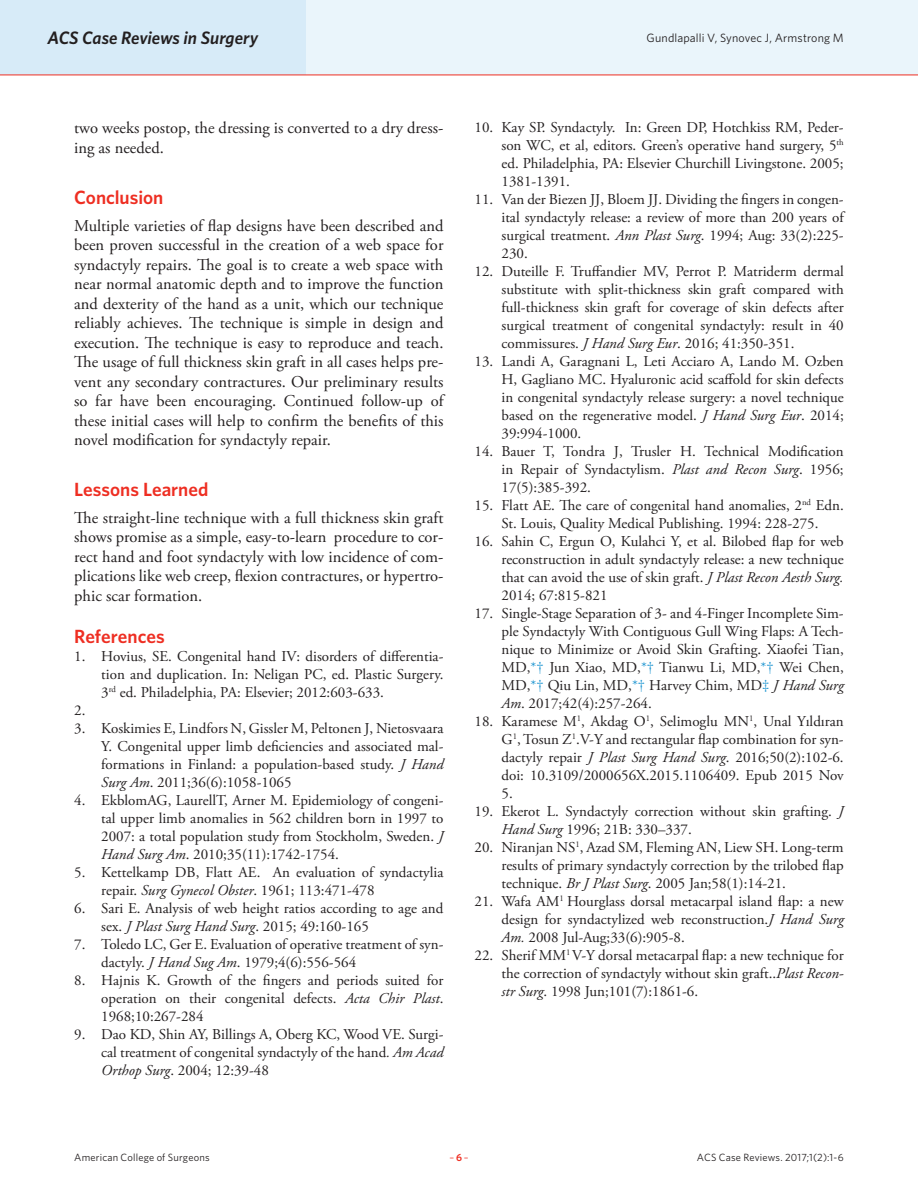
<style>
.page{position:relative;width:918px;height:1188px;background:#fff}
.page>*{position:absolute;margin:0;border:0;box-sizing:border-box;transform-origin:0 0}
.Article_Subhead{font:600 19.2px "Whitney";color:#ee2e22}
.Article_Body_no_inde{font:600 19.2px "Whitney";color:#ee2e22}
.t1{font:italic 600 18px "Whitney";letter-spacing:-.005em;color:#231f20}
.Article_Body_no_inde-2{font:16.5px/19.5px "Adobe Garamond Pro";color:#231f20;text-align:justify}
.t2{font:15px/18px "Adobe Garamond Pro";color:#231f20;text-align:justify}
.t3{font:12px "Whitney";letter-spacing:.015em;color:#231f20}
.t4{font:10.5px "Whitney";letter-spacing:.015em;color:#231f20}
.t5{font:10.5px "Whitney";color:#ee2e22}
.s1{font-style:italic}
.s2{color:#2197d2}
.s3{font-weight:600}
</style>
<div class="page">
<div style="left:0;top:0;width:918px;height:75px;background:#eaf5fb"></div>
<div style="left:0;top:0;width:306px;height:75px;background:#d7ebf8"></div>
<hr style="left:0;top:75px;width:918px;height:1px;background:#ee2e22">
<p class="t1" style="left:48px;top:27px;width:212px">ACS Case Reviews in Surgery</p>
<p class="t3" style="left:647px;top:30px;width:199px">Gundlapalli V, Synovec J, Armstrong M</p>
<p class="Article_Body_no_inde-2" style="left:74px;top:119px;width:371px">two weeks postop, the dressing is converted to a dry dress&shy;ing as needed.</p>
<p class="Article_Subhead" style="left:74px;top:185px;width:91px">Conclusion</p>
<p class="Article_Body_no_inde-2" style="left:74px;top:216px;width:371px">Multiple varieties of flap designs have been described and been proven successful in the creation of a web space for syndactyly repairs. The goal is to create a web space with near normal anatomic depth and to improve the function and dexterity of the hand as a unit, which our technique reliably achieves. The technique is simple in design and execution. The technique is easy to reproduce and teach.<br>The usage of full thickness skin graft in all cases helps pre&shy;vent any secondary contractures. Our preliminary results so far have been encouraging. Continued follow-up of these initial cases will help to confirm the benefits of this novel modification for syndactyly repair.</p>
<p class="Article_Subhead" style="left:74px;top:478px;width:136px">Lessons Learned</p>
<p class="Article_Body_no_inde-2" style="left:74px;top:509px;width:371px">The straight-line technique with a full thickness skin graft shows promise as a simple, easy-to-learn procedure to cor&shy;rect hand and foot syndactyly with low incidence of com&shy;plications like web creep, flexion contractures, or hypertro&shy;phic scar formation.</p>
<p class="Article_Body_no_inde" style="left:74px;top:625px;width:92px">References</p>
<p class="t2" style="left:101px;top:648px;width:344px;text-indent:-27px">1. Hovius, SE. Congenital hand IV: disorders of differentia&shy;tion and duplication. In: Neligan PC, ed. Plastic Surgery.<br>3<sup>rd</sup> ed. Philadelphia, PA: Elsevier; 2012:603-633.</p>
<p class="t2" style="left:74px;top:702px;width:13px">2.</p>
<p class="t2" style="left:101px;top:720px;width:344px;text-indent:-27px">3. Koskimies E, Lindfors N, Gissler M, Peltonen J, Nietosvaara Y. Congenital upper limb deficiencies and associated mal&shy;formations in Finland: a population-based study. <span class="s1">J Hand Surg Am</span>. 2011;36(6):1058-1065</p>
<p class="t2" style="left:101px;top:792px;width:344px;text-indent:-27px">4. EkblomAG, LaurellT, Arner M. Epidemiology of congeni&shy;tal upper limb anomalies in 562 children born in 1997 to 2007: a total population study from Stockholm, Sweden. <span class="s1">J Hand Surg Am</span>. 2010;35(11):1742-1754.</p>
<p class="t2" style="left:101px;top:864px;width:344px;text-indent:-27px">5. Kettelkamp DB, Flatt AE. An evaluation of syndactylia repair. <span class="s1">Surg Gynecol Obster</span>. 1961; 113:471-478</p>
<p class="t2" style="left:101px;top:900px;width:344px;text-indent:-27px">6. Sari E. Analysis of web height ratios according to age and sex. <span class="s1">J Plast Surg Hand Surg</span>. 2015; 49:160-165</p>
<p class="t2" style="left:101px;top:936px;width:344px;text-indent:-27px">7. Toledo LC, Ger E. Evaluation of operative treatment of syn&shy;dactyly. <span class="s1">J Hand Sug Am</span>. 1979;4(6):556-564</p>
<p class="t2" style="left:101px;top:972px;width:344px;text-indent:-27px">8. Hajnis K. Growth of the fingers and periods suited for operation on their congenital defects. <span class="s1">Acta Chir Plast</span>.<br>1968;10:267-284</p>
<p class="t2" style="left:101px;top:1026px;width:344px;text-indent:-27px">9. Dao KD, Shin AY, Billings A, Oberg KC, Wood VE. Surgi&shy;cal treatment of congenital syndactyly of the hand<span class="s1">. Am Acad Orthop Surg</span>. 2004; 12:39-48</p>
<p class="t2" style="left:502px;top:119px;width:344px;text-indent:-27px">10. Kay SP. Syndactyly. In: Green DP, Hotchkiss RM, Peder&shy;son WC, et al, editors. Green’s operative hand surgery, 5<sup>th </sup>ed. Philadelphia, PA: Elsevier Churchill Livingstone. 2005; 1381-1391.</p>
<p class="t2" style="left:502px;top:191px;width:344px;text-indent:-27px">11. Van der Biezen JJ, Bloem JJ. Dividing the fingers in congen&shy;ital syndactyly release: a review of more than 200 years of surgical treatment. <span class="s1">Ann Plast Surg</span>. 1994; Aug: 33(2):225- 230.</p>
<p class="t2" style="left:502px;top:263px;width:344px;text-indent:-27px">12. Duteille F. Truffandier MV, Perrot P. Matriderm dermal substitute with split-thickness skin graft compared with full-thickness skin graft for coverage of skin defects after surgical treatment of congenital syndactyly: result in 40 commissures. <span class="s1">J Hand Surg Eur</span>. 2016; 41:350-351.</p>
<p class="t2" style="left:502px;top:353px;width:344px;text-indent:-27px">13. Landi A, Garagnani L, Leti Acciaro A, Lando M. Ozben H, Gagliano MC. Hyaluronic acid scaffold for skin defects in congenital syndactyly release surgery: a novel technique based on the regenerative model. <span class="s1">J Hand Surg Eur</span>. 2014; 39:994-1000.</p>
<p class="t2" style="left:502px;top:443px;width:344px;text-indent:-27px">14. Bauer T, Tondra J, Trusler H. Technical Modification in Repair of Syndactylism. <span class="s1">Plast and Recon Surg</span>. 1956; 17(5):385-392.</p>
<p class="t2" style="left:475px;top:497px;width:371px;text-align:center">15. Flatt AE. The care of congenital hand anomalies, 2<sup>nd</sup> Edn.<br>St. Louis, Quality Medical Publishing. 1994: 228-275.</p>
<p class="t2" style="left:502px;top:533px;width:344px;text-indent:-27px">16. Sahin C, Ergun O, Kulahci Y, et al. Bilobed flap for web reconstruction in adult syndactyly release: a new technique that can avoid the use of skin graft. <span class="s1">J Plast Recon Aesth Surg.<br></span>2014; 67:815-821</p>
<p class="t2" style="left:502px;top:605px;width:344px;text-indent:-27px">17. Single-Stage Separation of 3- and 4-Finger Incomplete Sim&shy;ple Syndactyly With Contiguous Gull Wing Flaps: A Tech&shy;nique to Minimize or Avoid Skin Grafting. Xiaofei Tian, MD,<span class="s2">*†</span> Jun Xiao, MD,<span class="s2">*†</span> Tianwu Li, MD,<span class="s2">*†</span> Wei Chen, MD,<span class="s2">*†</span> Qiu Lin, MD,<span class="s2">*†</span> Harvey Chim, MD<span class="s2">‡</span> <span class="s1">J Hand Surg Am</span>. 2017;42(4):257-264.</p>
<p class="t2" style="left:502px;top:713px;width:344px;text-indent:-27px">18. Karamese M<sup>1</sup>, Akdag O<sup>1</sup>, Selimoglu MN<sup>1</sup>, Unal Yıldıran G<sup>1</sup>, Tosun Z<sup>1</sup>.V-Y and rectangular flap combination for syn&shy;dactyly repair <span class="s1">J Plast Surg Hand Surg</span>. 2016;50(2):102-6. doi: 10.3109/2000656X.2015.1106409. Epub 2015 Nov 5.</p>
<p class="t2" style="left:502px;top:803px;width:344px;text-indent:-27px">19. Ekerot L. Syndactyly correction without skin grafting. <span class="s1">J<br>Hand Surg</span> 1996; 21B: 330–337.</p>
<p class="t2" style="left:502px;top:839px;width:344px;text-indent:-27px">20. Niranjan NS<sup>1</sup>, Azad SM, Fleming AN, Liew SH. Long-term results of primary syndactyly correction by the trilobed flap technique. <span class="s1">Br J Plast Surg</span>. 2005 Jan;58(1):14-21.</p>
<p class="t2" style="left:502px;top:893px;width:344px;text-indent:-27px">21. Wafa AM<sup>1</sup> Hourglass dorsal metacarpal island flap: a new design for syndactylized web reconstruction.<span class="s1">J Hand Surg Am.</span> 2008 Jul-Aug;33(6):905-8.</p>
<p class="t2" style="left:502px;top:947px;width:344px;text-indent:-27px">22. Sherif MM<sup>1</sup> V-Y dorsal metacarpal flap: a new technique for the correction of syndactyly without skin graft..<span class="s1">Plast Recon&shy;str Surg</span>. 1998 Jun;101(7):1861-6.</p>
<p class="t4" style="left:74px;top:1150px;width:137px">American College of Surgeons</p>
<p class="t5" style="left:449px;top:1150px;width:21px">–<span class="s3">6</span>–</p>
<p class="t4" style="left:697px;top:1150px;width:148px">ACS Case Reviews. 2017;1(2):1-6</p>
</div>
